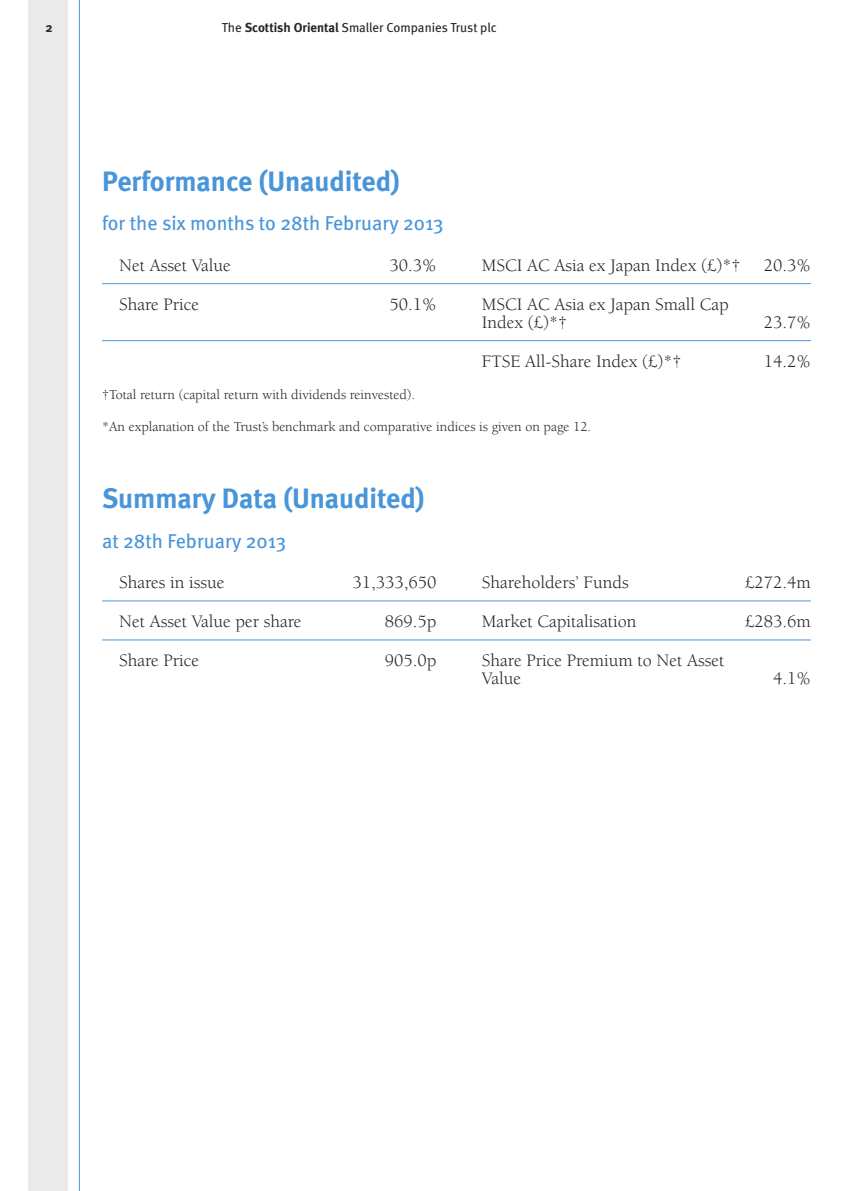
<style>
.page{position:relative;width:842px;height:1191px;background:#fff}
.page>*{position:absolute;margin:0;border:0;box-sizing:border-box;transform-origin:0 0}
.t1{font:700 28px "Meta";color:#4895d9}
.t2{font:20px "Meta";color:#4895d9}
.t3{font:18px/18px "Berkeley LT";color:#272627}
.t4{font:14px "Berkeley LT";color:#272627}
.t5{font:13px "Meta";color:#272627}
.t6{font:700 13px "Meta";color:#272627}
.s1{font-weight:700}
</style>
<div class="page">
<div style="left:28px;top:0;width:40px;height:1191px;background:#ebeaea"></div>
<hr style="left:79px;top:0;width:1px;height:1191px;background:#4895d9">
<hr style="left:102px;top:283px;width:709px;height:1px;background:#4895d9">
<hr style="left:102px;top:340px;width:709px;height:1px;background:#4895d9">
<hr style="left:102px;top:600px;width:709px;height:1px;background:#4895d9">
<hr style="left:102px;top:639px;width:709px;height:1px;background:#4895d9">
<p class="t6" style="left:45px;top:20px;width:9px">2</p>
<p class="t5" style="left:222px;top:20px;width:276px">The <span class="s1">Scottish Oriental</span> Smaller Companies Trust plc</p>
<h1 class="t1" style="left:102px;top:165px;width:299px">Performance (Unaudited)</h1>
<p class="t2" style="left:102px;top:212px;width:343px">for the six months to 28th February 2013</p>
<p class="t3" style="left:119px;top:257px;width:113px">Net Asset Value</p>
<p class="t3" style="left:390px;top:257px;width:49px">30.3%</p>
<p class="t3" style="left:482px;top:257px;width:260px">MSCI AC Asia ex Japan Index (£)*†</p>
<p class="t3" style="left:764px;top:257px;width:49px">20.3%</p>
<p class="t3" style="left:119px;top:296px;width:82px">Share Price</p>
<p class="t3" style="left:390px;top:296px;width:49px">50.1%</p>
<p class="t3" style="left:482px;top:296px;width:248px">MSCI AC Asia ex Japan Small Cap<br>Index (£)*†</p>
<p class="t3" style="left:764px;top:314px;width:49px">23.7%</p>
<p class="t3" style="left:482px;top:353px;width:201px">FTSE All-Share Index (£)*†</p>
<p class="t3" style="left:764px;top:353px;width:49px">14.2%</p>
<p class="t4" style="left:102px;top:387px;width:315px">†Total return (capital return with dividends reinvested).</p>
<p class="t4" style="left:102px;top:419px;width:491px">*An explanation of the Trust’s benchmark and comparative indices is given on page 12.</p>
<h1 class="t1" style="left:102px;top:482px;width:324px">Summary Data (Unaudited)</h1>
<p class="t2" style="left:102px;top:529px;width:186px">at 28th February 2013</p>
<p class="t3" style="left:119px;top:574px;width:107px">Shares in issue</p>
<p class="t3" style="left:352px;top:574px;width:86px">31,333,650</p>
<p class="t3" style="left:482px;top:574px;width:148px">Shareholders’ Funds</p>
<p class="t3" style="left:745px;top:574px;width:67px">£272.4m</p>
<p class="t3" style="left:119px;top:613px;width:184px">Net Asset Value per share</p>
<p class="t3" style="left:385px;top:613px;width:53px">869.5p</p>
<p class="t3" style="left:482px;top:613px;width:156px">Market Capitalisation</p>
<p class="t3" style="left:745px;top:613px;width:67px">£283.6m</p>
<p class="t3" style="left:119px;top:652px;width:82px">Share Price</p>
<p class="t3" style="left:385px;top:652px;width:53px">905.0p</p>
<p class="t3" style="left:482px;top:652px;width:244px">Share Price Premium to Net Asset<br>Value</p>
<p class="t3" style="left:773px;top:670px;width:39px">4.1%</p>
</div>
